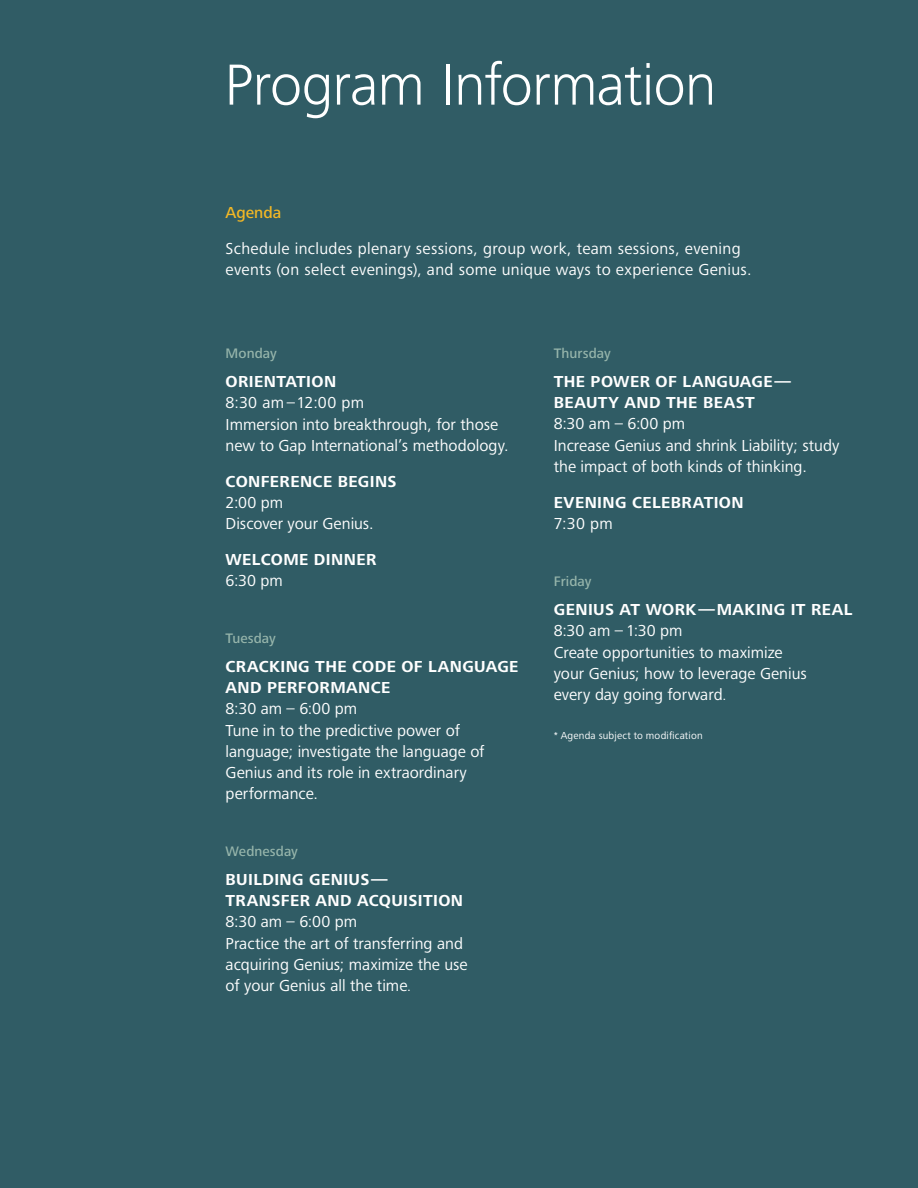
<style>
.page{position:relative;width:918px;height:1188px;background:#305c65}
.page>*{position:absolute;margin:0;border:0;box-sizing:border-box;transform-origin:0 0}
.t1{font:300 60px "Frutiger Next Pro";letter-spacing:-.015em;color:#fff}
.t2{font:16.5px/21.5px "Frutiger Next Pro";color:#fff}
.t3{font:700 16.5px/21px "Frutiger Next Pro";letter-spacing:.025em;color:#fff}
.t4{font:16.5px/21px "Frutiger Next Pro";letter-spacing:.02em;color:#fff}
.t5{font:500 16.5px "Frutiger Next Pro";color:#f4b824}
.t6{font:500 14.25px "Frutiger Next Pro";letter-spacing:.005em;color:#96b5ab}
.t7{font:10.5px "Frutiger Next Pro";letter-spacing:.015em;color:#fff}
.s1{font-size:14.25px}
</style>
<div class="page">
<h1 class="t1" style="left:224px;top:50px;width:494px">Program Information</h1>
<p class="t5" style="left:226px;top:203px;width:57px">Agenda</p>
<p class="t4" style="left:226px;top:238px;width:527px">Schedule includes plenary sessions, group work, team sessions, evening events (on select evenings), and some unique ways to experience Genius.</p>
<p class="t6" style="left:226px;top:345px;width:53px">Monday</p>
<p class="t3" style="left:226px;top:371px;width:112px">ORIENTATION</p>
<p class="t2" style="left:226px;top:391px;width:285px">8:30 am –12:00 pm<br>Immersion into breakthrough, for those new to Gap International’s methodology.</p>
<p class="t3" style="left:226px;top:471px;width:173px">CONFERENCE BEGINS</p>
<p class="t2" style="left:226px;top:492px;width:150px;line-height:21px">2:00 pm<br>Discover your Genius.</p>
<p class="t3" style="left:226px;top:549px;width:152px">WELCOME DINNER</p>
<p class="t2" style="left:226px;top:570px;width:59px">6:30 pm</p>
<p class="t6" style="left:226px;top:630px;width:52px">Tuesday</p>
<p class="t3" style="left:226px;top:656px;width:294px">CRACKING THE CODE OF LANGUAGE<br>AND PERFORMANCE</p>
<p class="t2" style="left:226px;top:698px;width:260px">8:30 am – 6:00 pm<br>Tune in to the predictive power of language; investigate the language of<br>Genius and its role in extraordinary performance.</p>
<p class="t6" style="left:226px;top:843px;width:74px">Wednesday</p>
<p class="t3" style="left:226px;top:869px;width:239px">BUILDING GENIUS—<br>TRANSFER AND ACQUISITION</p>
<p class="t2" style="left:226px;top:911px;width:244px">8:30 am – 6:00 pm<br>Practice the art of transferring and acquiring Genius; maximize the use of your Genius all the time<span class="s1">.</span></p>
<p class="t6" style="left:554px;top:345px;width:59px">Thursday</p>
<p class="t3" style="left:554px;top:371px;width:239px">THE POWER OF LANGUAGE—<br>BEAUTY AND THE BEAST</p>
<p class="t2" style="left:554px;top:412px;width:287px">8:30 am – 6:00 pm<br>Increase Genius and shrink Liability; study the impact of both kinds of thinking.</p>
<p class="t3" style="left:554px;top:492px;width:191px">EVENING CELEBRATION</p>
<p class="t2" style="left:554px;top:513px;width:61px">7:30 pm</p>
<p class="t6" style="left:554px;top:573px;width:39px">Friday</p>
<p class="t3" style="left:554px;top:599px;width:300px">GENIUS AT WORK—MAKING IT REAL</p>
<p class="t2" style="left:554px;top:620px;width:255px">8:30 am – 1:30 pm<br>Create opportunities to maximize your Genius; how to leverage Genius every day going forward<span class="s1">.</span></p>
<p class="t7" style="left:554px;top:729px;width:150px">* Agenda subject to modification</p>
</div>
